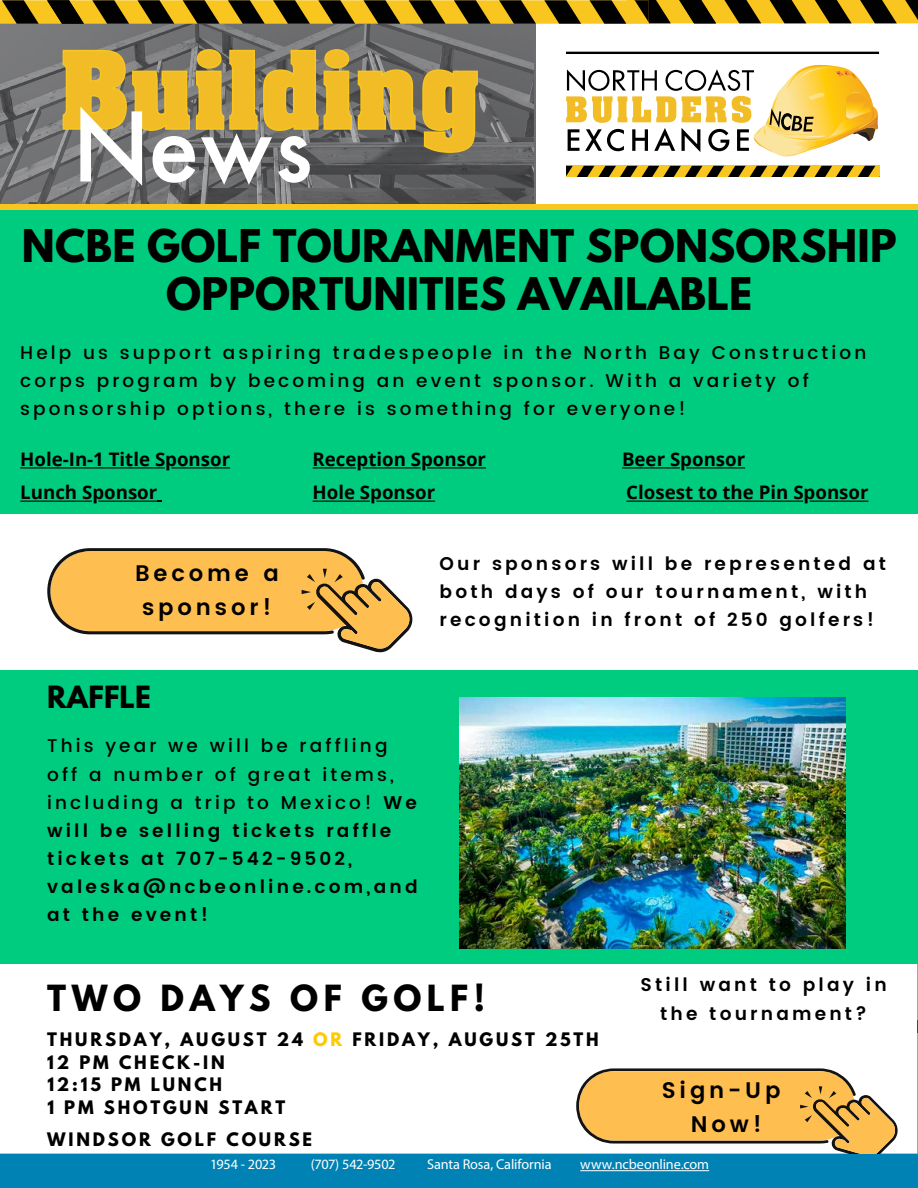
<style>
.page{position:relative;width:918px;height:1188px;background:#fff}
.page>*{position:absolute;margin:0;border:0;box-sizing:border-box;transform-origin:0 0}
.t1{font:500 93px "Futura";color:#fff}
.t2{font:700 91.5px "Aachen";letter-spacing:.025em;color:#f1bc25}
.t3{font:700 39.9px/48.3px "League Spartan";letter-spacing:.005em;color:#000;text-align:center}
.t4{font:700 31.95px "League Spartan";letter-spacing:.17em;color:#000}
.t5{font:700 27.15px "League Spartan";letter-spacing:.005em;color:#000}
.t6{font:600 22.5px/33.8px "Poppins";letter-spacing:.17em;color:#000;text-align:center}
.t7{font:700 18.6px/33.2px "Open Sans";color:#000}
.t8{font:600 18.45px/28px "Poppins";letter-spacing:.17em;color:#000}
.t9{font:500 18.45px/28px "Poppins";letter-spacing:.17em;color:#000}
.t10{font:700 16.5px/22.5px "League Spartan";letter-spacing:.17em;color:#000}
.t11{font:14.25px "Myriad Pro";letter-spacing:-.01em;color:#fff}
.t12{font:14.25px "Myriad Pro";letter-spacing:-.035em;color:#fff}
.s1{font-weight:500}
.s2{color:#ffc900}
</style>
<div class="page">
<div style="left:0;top:1140px;width:918px;height:48px;background:#0082b5"></div>
<hr style="left:580px;top:1170px;width:129px;height:1px;background:#fff">
<img style="left:0;top:24px;width:534px;height:179px">
<div style="left:0;top:204px;width:918px;height:10px;background:#f9c620"></div>
<div style="left:626px;top:0;width:292px;height:23px;background:#f9c620"></div>
<svg style="left:905px;top:0;width:13px;height:20px"></svg>
<svg style="left:860px;top:0;width:37px;height:23px"></svg>
<svg style="left:815px;top:0;width:37px;height:23px"></svg>
<svg style="left:770px;top:0;width:36px;height:23px"></svg>
<svg style="left:724px;top:0;width:37px;height:23px"></svg>
<svg style="left:679px;top:0;width:37px;height:23px"></svg>
<div style="left:0;top:0;width:649px;height:24px;background:#f9c620"></div>
<svg style="left:363px;top:0;width:37px;height:24px"></svg>
<svg style="left:409px;top:0;width:37px;height:24px"></svg>
<svg style="left:318px;top:0;width:37px;height:24px"></svg>
<svg style="left:499px;top:0;width:37px;height:24px"></svg>
<svg style="left:273px;top:0;width:37px;height:24px"></svg>
<svg style="left:590px;top:0;width:81px;height:24px"></svg>
<svg style="left:544px;top:0;width:37px;height:24px"></svg>
<svg style="left:454px;top:0;width:37px;height:24px"></svg>
<svg style="left:228px;top:0;width:37px;height:24px"></svg>
<svg style="left:183px;top:0;width:37px;height:24px"></svg>
<svg style="left:137px;top:0;width:37px;height:24px"></svg>
<svg style="left:92px;top:0;width:37px;height:24px"></svg>
<svg style="left:47px;top:0;width:37px;height:24px"></svg>
<svg style="left:0;top:0;width:39px;height:24px"></svg>
<svg style="left:566px;top:64px;width:313px;height:93px"></svg>
<svg style="left:566px;top:166px;width:313px;height:11px;background:#816710"></svg>
<hr style="left:566px;top:52px;width:313px;height:2px;background:#000">
<svg style="left:62px;top:48px;width:354px;height:84px;background:#797565"></svg>
<svg style="left:422px;top:69px;width:57px;height:85px;background:#76705d"></svg>
<div style="left:0;top:210px;width:917px;height:944px;background:#00cc7f"></div>
<div style="left:0;top:514px;width:917px;height:156px;background:#fff"></div>
<svg style="left:47px;top:548px;width:366px;height:104px"></svg>
<img style="left:459px;top:698px;width:386px;height:251px">
<div style="left:0;top:964px;width:917px;height:190px;background:#fff"></div>
<hr style="left:686px;top:467px;width:59px;height:1px;background:#000">
<hr style="left:622px;top:467px;width:58px;height:1px;background:#000">
<hr style="left:98px;top:501px;width:59px;height:1px;background:#000">
<hr style="left:20px;top:501px;width:72px;height:1px;background:#000">
<hr style="left:427px;top:467px;width:59px;height:1px;background:#000">
<hr style="left:363px;top:467px;width:58px;height:1px;background:#000">
<hr style="left:313px;top:467px;width:43px;height:1px;background:#000">
<hr style="left:171px;top:467px;width:59px;height:1px;background:#000">
<hr style="left:20px;top:467px;width:145px;height:1px;background:#000">
<hr style="left:810px;top:501px;width:59px;height:1px;background:#000">
<hr style="left:626px;top:501px;width:177px;height:1px;background:#000">
<hr style="left:376px;top:501px;width:59px;height:1px;background:#000">
<hr style="left:313px;top:501px;width:57px;height:1px;background:#000">
<svg style="left:576px;top:1068px;width:323px;height:86px;background:#e8bb6d"></svg>
<h2 class="t2" style="left:60px;top:24px;width:422px">Building</h2>
<h1 class="t1" style="left:72px;top:83px;width:242px">News</h1>
<h3 class="t3" style="left:22px;top:221px;width:876px">NCBE GOLF TOURANMENT SPONSORSHIP<br>OPPORTUNITIES AVAILABLE</h3>
<p class="t9" style="left:20px;top:339px;width:848px">Help us support aspiring tradespeople in the North Bay Construction corps program by becoming an event sponsor. With a variety of sponsorship options, there is something for everyone!</p>
<p class="t7" style="left:20px;top:442px;width:211px">Hole-In-1 Title Sponsor</p>
<p class="t7" style="left:313px;top:442px;width:175px">Reception Sponsor<br>Hole Sponsor</p>
<p class="t7" style="left:20px;top:476px;width:139px">Lunch Sponsor</p>
<p class="t7" style="left:622px;top:442px;width:125px">Beer Sponsor</p>
<p class="t7" style="left:626px;top:476px;width:244px">Closest to the Pin Sponsor</p>
<p class="t6" style="left:135px;top:558px;width:145px">Become a sponsor!</p>
<h3 class="t5" style="left:47px;top:675px;width:105px">RAFFLE</h3>
<p class="t8" style="left:47px;top:733px;width:372px"><span class="s1">This year we will be raffling off a number of great items, including a trip to Mexico!</span> We will be selling tickets raffle tickets at 707-542-9502, valeska@ncbeonline.com,and at the event!</p>
<p class="t8" style="left:440px;top:550px;width:448px">Our sponsors will be represented at both days of our tournament, with recognition in front of 250 golfers!</p>
<h3 class="t4" style="left:47px;top:973px;width:439px">TWO DAYS OF GOLF!</h3>
<p class="t10" style="left:47px;top:1028px;width:553px">THURSDAY, AUGUST 24 <span class="s2">OR</span> FRIDAY, AUGUST 25TH<br>12 PM CHECK-IN<br>12:15 PM LUNCH<br>1 PM SHOTGUN START</p>
<p class="t10" style="left:47px;top:1128px;width:266px">WINDSOR GOLF COURSE</p>
<p class="t8" style="left:641px;top:972px;width:248px;text-align:center">Still want to play in the tournament?</p>
<p class="t6" style="left:662px;top:1075px;width:120px">Sign-Up<br>Now!</p>
<p class="t11" style="left:210px;top:1156px;width:68px">1954 - 2023</p>
<p class="t12" style="left:311px;top:1156px;width:86px">(707) 542-9502</p>
<p class="t11" style="left:427px;top:1156px;width:126px">Santa Rosa, California</p>
<p class="t11" style="left:580px;top:1156px;width:130px">www.ncbeonline.com</p>
</div>
